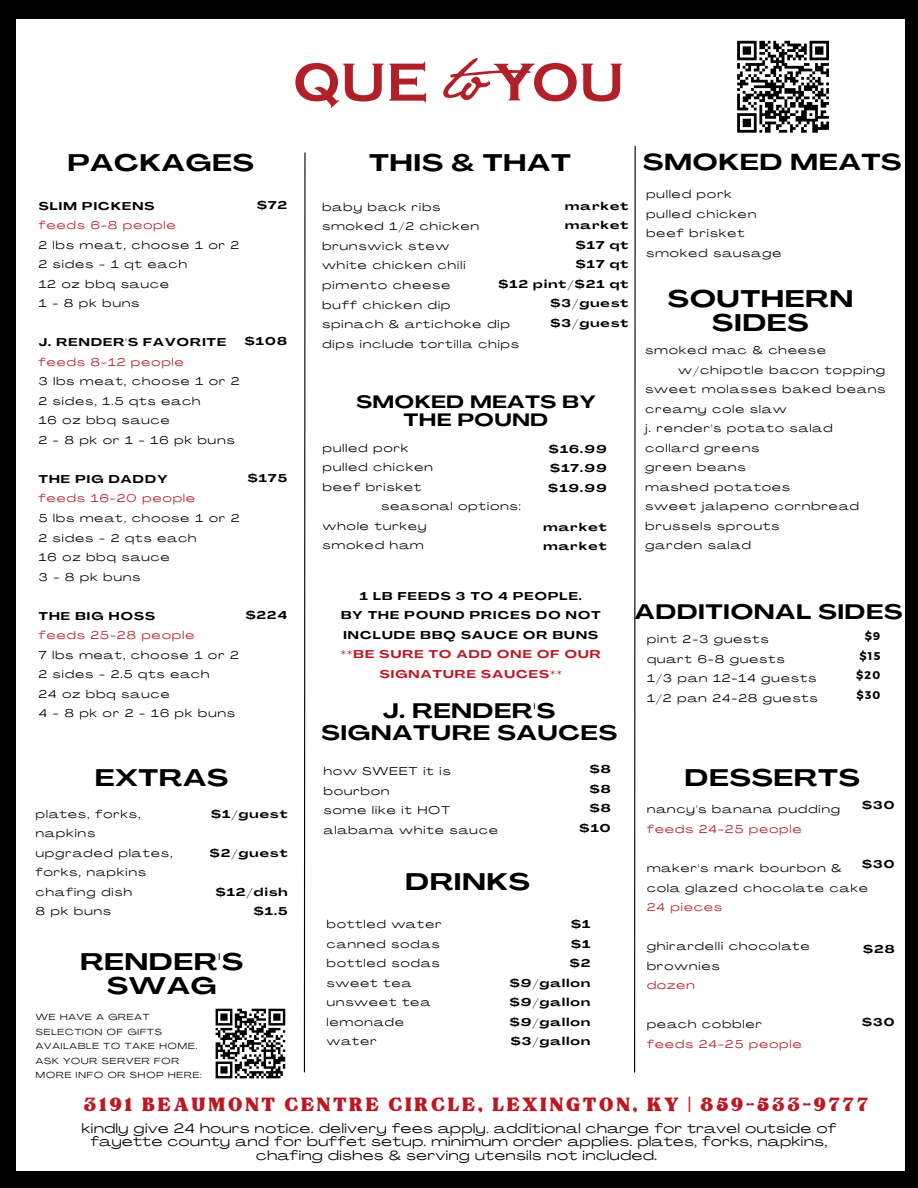
<style>
.page{position:relative;width:918px;height:1188px;background:#000}
.page>*{position:absolute;margin:0;border:0;box-sizing:border-box;transform-origin:0 0}
.t1{font:26.7px "TAN Tangkiwood Display";letter-spacing:.11em;color:#bc1823}
.t2{font:700 23.7px/24.8px "Agrandir Grand";letter-spacing:.05em;color:#000;text-align:center}
.t3{font:700 22.8px "Agrandir Grand";letter-spacing:.05em;color:#000}
.t4{font:700 20.7px/21.3px "Agrandir Grand";letter-spacing:.05em;color:#000;text-align:center}
.t5{font:700 17.7px/18px "Agrandir Grand";letter-spacing:.05em;color:#000;text-align:center}
.t6{font:13.35px/13.4px "Agrandir Grand";letter-spacing:.05em;color:#000;text-align:center}
.t7{font:11.1px/19.5px "Agrandir Grand";letter-spacing:.11em;color:#000}
.t8{font:700 11.1px/19.5px "Agrandir Grand";letter-spacing:.11em;color:#000}
.t9{font:11.1px "Agrandir Grand";letter-spacing:.11em;color:#b11f29}
.t10{font:700 11.1px/19.5px "Agrandir Grand";letter-spacing:.11em;color:#bc1823;text-align:center}
.t11{font:700 11.1px "Montserrat";color:#000}
.t12{font:8.7px/14.5px "Agrandir Grand";letter-spacing:.11em;color:#000}
.s1{color:#b11f29}
</style>
<div class="page">
<div style="left:16px;top:19px;width:888px;height:1152px;background:#fff"></div>
<svg style="left:303px;top:152px;width:3px;height:921px"></svg>
<svg style="left:634px;top:145px;width:2px;height:928px;background:#6f6f6f"></svg>
<svg style="left:737px;top:40px;width:92px;height:93px"></svg>
<svg style="left:295px;top:58px;width:327px;height:50px"></svg>
<svg style="left:215px;top:1008px;width:71px;height:71px"></svg>
<p class="t2" style="left:68px;top:153px;width:187px">PACKAGES</p>
<p class="t2" style="left:369px;top:153px;width:203px">THIS &amp; THAT</p>
<p class="t3" style="left:643px;top:153px;width:260px">SMOKED MEATS</p>
<p class="t7" style="left:646px;top:186px;width:87px">pulled pork</p>
<p class="t7" style="left:646px;top:205px;width:111px">pulled chicken</p>
<p class="t7" style="left:646px;top:225px;width:100px">beef brisket</p>
<p class="t7" style="left:646px;top:244px;width:136px">smoked sausage</p>
<p class="t8" style="left:257px;top:196px;width:31px">$72</p>
<p class="t8" style="left:565px;top:197px;width:65px">market</p>
<p class="t8" style="left:565px;top:217px;width:65px">market</p>
<p class="t8" style="left:576px;top:236px;width:54px">$17 qt</p>
<p class="t8" style="left:576px;top:256px;width:54px">$17 qt</p>
<p class="t8" style="left:498px;top:275px;width:131px">$12 pint/$21 qt</p>
<p class="t8" style="left:551px;top:295px;width:79px">$3/guest</p>
<p class="t8" style="left:551px;top:314px;width:79px">$3/guest</p>
<p class="t8" style="left:39px;top:197px;width:117px">SLIM PICKENS</p>
<p class="t9" style="left:39px;top:221px;width:138px">feeds 6-8 people</p>
<p class="t7" style="left:39px;top:236px;width:202px">2 lbs meat, choose 1 or 2</p>
<p class="t7" style="left:39px;top:256px;width:150px">2 sides - 1 qt each</p>
<p class="t7" style="left:39px;top:275px;width:132px">12 oz bbq sauce</p>
<p class="t7" style="left:39px;top:295px;width:102px">1 - 8 pk buns</p>
<p class="t8" style="left:39px;top:334px;width:189px">J. RENDER'S FAVORITE</p>
<p class="t9" style="left:39px;top:357px;width:147px">feeds 8-12 people</p>
<p class="t7" style="left:39px;top:373px;width:202px">3 lbs meat, choose 1 or 2</p>
<p class="t7" style="left:39px;top:392px;width:163px">2 sides, 1.5 qts each</p>
<p class="t7" style="left:39px;top:412px;width:133px">16 oz bbq sauce</p>
<p class="t7" style="left:39px;top:431px;width:197px">2-8pkor1-16pkbuns</p>
<p class="t8" style="left:39px;top:470px;width:130px">THE PIG DADDY</p>
<p class="t9" style="left:39px;top:494px;width:158px">feeds 16-20 people</p>
<p class="t7" style="left:39px;top:509px;width:202px">5 lbs meat, choose 1 or 2</p>
<p class="t7" style="left:39px;top:529px;width:159px">2 sides - 2 qts each</p>
<p class="t7" style="left:39px;top:549px;width:133px">16 oz bbq sauce</p>
<p class="t7" style="left:39px;top:568px;width:103px">3 - 8 pk buns</p>
<p class="t8" style="left:39px;top:607px;width:118px">THE BIG HOSS</p>
<p class="t9" style="left:39px;top:631px;width:157px">feeds 25-28 people</p>
<p class="t7" style="left:39px;top:646px;width:201px">7 lbs meat, choose 1 or 2</p>
<p class="t7" style="left:39px;top:666px;width:172px">2 sides - 2.5 qts each</p>
<p class="t7" style="left:39px;top:685px;width:132px">24 oz bbq sauce</p>
<p class="t7" style="left:39px;top:705px;width:198px">4-8pkor2-16pkbuns</p>
<p class="t7" style="left:322px;top:198px;width:119px">baby back ribs</p>
<p class="t7" style="left:322px;top:218px;width:158px">smoked 1/2 chicken</p>
<p class="t7" style="left:322px;top:237px;width:128px">brunswick stew</p>
<p class="t7" style="left:322px;top:257px;width:144px">white chicken chili</p>
<p class="t7" style="left:322px;top:276px;width:130px">pimento cheese</p>
<p class="t7" style="left:322px;top:296px;width:129px">buff chicken dip</p>
<p class="t7" style="left:322px;top:316px;width:189px">spinach &amp; artichoke dip</p>
<p class="t7" style="left:322px;top:335px;width:198px">dips include tortilla chips</p>
<p class="t2" style="left:668px;top:288px;width:187px">SOUTHERN<br>SIDES</p>
<p class="t7" style="left:646px;top:342px;width:182px">smoked mac &amp; cheese</p>
<p class="t7" style="left:679px;top:361px;width:208px">w/chipotle bacon topping</p>
<p class="t7" style="left:646px;top:381px;width:241px">sweet molasses baked beans</p>
<p class="t7" style="left:646px;top:400px;width:142px">creamy cole slaw</p>
<p class="t7" style="left:646px;top:420px;width:188px">j. render's potato salad</p>
<p class="t7" style="left:646px;top:439px;width:115px">collard greens</p>
<p class="t7" style="left:646px;top:459px;width:101px">green beans</p>
<p class="t7" style="left:646px;top:478px;width:146px">mashed potatoes</p>
<p class="t7" style="left:646px;top:498px;width:215px">sweet jalapeno cornbread</p>
<p class="t7" style="left:646px;top:517px;width:135px">brussels sprouts</p>
<p class="t7" style="left:646px;top:537px;width:107px">garden salad</p>
<p class="t8" style="left:245px;top:333px;width:44px">$108</p>
<p class="t5" style="left:356px;top:394px;width:241px">SMOKED MEATS BY<br>THE POUND</p>
<p class="t7" style="left:323px;top:439px;width:87px">pulled pork</p>
<p class="t7" style="left:323px;top:459px;width:111px">pulled chicken</p>
<p class="t7" style="left:323px;top:478px;width:100px">beef brisket</p>
<p class="t7" style="left:382px;top:498px;width:141px">seasonal options:</p>
<p class="t7" style="left:323px;top:517px;width:105px">whole turkey</p>
<p class="t7" style="left:323px;top:537px;width:102px">smoked ham</p>
<p class="t8" style="left:549px;top:440px;width:59px">$16.99</p>
<p class="t8" style="left:550px;top:460px;width:58px">$17.99</p>
<p class="t8" style="left:548px;top:479px;width:60px">$19.99</p>
<p class="t8" style="left:544px;top:518px;width:65px">market</p>
<p class="t8" style="left:544px;top:538px;width:65px">market</p>
<p class="t8" style="left:248px;top:469px;width:41px">$175</p>
<p class="t8" style="left:360px;top:587px;width:224px">1 LB FEEDS 3 TO 4 PEOPLE.</p>
<p class="t8" style="left:341px;top:607px;width:261px">BY THE POUND PRICES DO NOT<br>INCLUDE BBQ SAUCE OR BUNS</p>
<p class="t10" style="left:341px;top:646px;width:261px">**BE SURE TO ADD ONE OF OUR<br>SIGNATURE SAUCES**</p>
<p class="t4" style="left:321px;top:702px;width:297px">J. RENDER'S<br>SIGNATURE SAUCES</p>
<p class="t7" style="left:324px;top:763px;width:128px">how SWEET it is</p>
<p class="t7" style="left:324px;top:782px;width:67px">bourbon</p>
<p class="t7" style="left:324px;top:802px;width:128px">some like it HOT</p>
<p class="t7" style="left:324px;top:821px;width:176px">alabama white sauce</p>
<p class="t4" style="left:635px;top:603px;width:269px">ADDITIONAL SIDES</p>
<p class="t8" style="left:246px;top:606px;width:43px">$224</p>
<p class="t11" style="left:865px;top:629px;width:17px">$9</p>
<p class="t11" style="left:859px;top:649px;width:22px">$15</p>
<p class="t11" style="left:856px;top:668px;width:26px">$20</p>
<p class="t11" style="left:857px;top:688px;width:25px">$30</p>
<p class="t7" style="left:647px;top:631px;width:123px">pint 2-3 guests</p>
<p class="t7" style="left:647px;top:650px;width:139px">quart 6-8 guests</p>
<p class="t7" style="left:647px;top:670px;width:171px">1/3 pan 12-14 guests</p>
<p class="t7" style="left:647px;top:689px;width:172px">1/2 pan 24-28 guests</p>
<p class="t8" style="left:590px;top:761px;width:22px">$8</p>
<p class="t8" style="left:590px;top:780px;width:22px">$8</p>
<p class="t8" style="left:590px;top:800px;width:22px">$8</p>
<p class="t8" style="left:580px;top:819px;width:33px">$10</p>
<p class="t2" style="left:95px;top:768px;width:135px">EXTRAS</p>
<p class="t2" style="left:685px;top:768px;width:176px">DESSERTS</p>
<p class="t8" style="left:862px;top:797px;width:34px">$30</p>
<p class="t7" style="left:647px;top:801px;width:194px">nancy's banana pudding</p>
<p class="t9" style="left:647px;top:825px;width:156px">feeds 24-25 people</p>
<p class="t7" style="left:647px;top:860px;width:222px">maker's mark bourbon &amp; cola glazed chocolate cake<br><span class="s1">24 pieces</span></p>
<p class="t7" style="left:647px;top:938px;width:164px">ghirardelli chocolate brownies</p>
<p class="t9" style="left:647px;top:981px;width:49px">dozen</p>
<p class="t7" style="left:647px;top:1016px;width:116px">peach cobbler</p>
<p class="t9" style="left:647px;top:1039px;width:156px">feeds 24-25 people</p>
<p class="t8" style="left:211px;top:805px;width:78px">$1/guest</p>
<p class="t8" style="left:210px;top:844px;width:79px">$2/guest</p>
<p class="t8" style="left:216px;top:883px;width:73px">$12/dish</p>
<p class="t8" style="left:254px;top:903px;width:35px">$1.5</p>
<p class="t7" style="left:36px;top:805px;width:106px">plates, forks, napkins</p>
<p class="t7" style="left:36px;top:844px;width:138px">upgraded plates, forks, napkins</p>
<p class="t7" style="left:36px;top:883px;width:98px">chafing dish</p>
<p class="t7" style="left:36px;top:903px;width:77px">8 pk buns</p>
<p class="t8" style="left:862px;top:856px;width:34px">$30</p>
<p class="t2" style="left:405px;top:872px;width:126px">DRINKS</p>
<p class="t7" style="left:327px;top:915px;width:116px">bottled water</p>
<p class="t7" style="left:327px;top:935px;width:114px">canned sodas</p>
<p class="t7" style="left:327px;top:955px;width:114px">bottled sodas</p>
<p class="t7" style="left:327px;top:974px;width:86px">sweet tea</p>
<p class="t7" style="left:327px;top:994px;width:105px">unsweet tea</p>
<p class="t7" style="left:327px;top:1013px;width:79px">lemonade</p>
<p class="t7" style="left:327px;top:1033px;width:51px">water</p>
<p class="t8" style="left:571px;top:915px;width:21px">$1</p>
<p class="t8" style="left:571px;top:935px;width:21px">$1</p>
<p class="t8" style="left:570px;top:955px;width:22px">$2</p>
<p class="t8" style="left:510px;top:974px;width:82px">$9/gallon</p>
<p class="t8" style="left:510px;top:994px;width:82px">$9/gallon</p>
<p class="t8" style="left:510px;top:1013px;width:82px">$9/gallon</p>
<p class="t8" style="left:511px;top:1033px;width:81px">$3/gallon</p>
<p class="t8" style="left:863px;top:940px;width:33px">$28</p>
<p class="t2" style="left:80px;top:951px;width:164px">RENDER'S<br>SWAG</p>
<p class="t12" style="left:36px;top:1011px;width:167px">WE HAVE A GREAT<br>SELECTION OF GIFTS<br>AVAILABLE TO TAKE HOME.<br>ASK YOUR SERVER FOR<br>MORE INFO OR SHOP HERE:</p>
<p class="t8" style="left:862px;top:1013px;width:34px">$30</p>
<p class="t1" style="left:84px;top:1094px;width:786px">3191 BEAUMONT CENTRE CIRCLE, LEXINGTON, KY | 859-533-9777</p>
<p class="t6" style="left:82px;top:1123px;width:756px">kindly give 24 hours notice. delivery fees apply. additional charge for travel outside of fayette county and for buffet setup. minimum order applies. plates, forks, napkins, chafing dishes &amp; serving utensils not included.</p>
</div>
